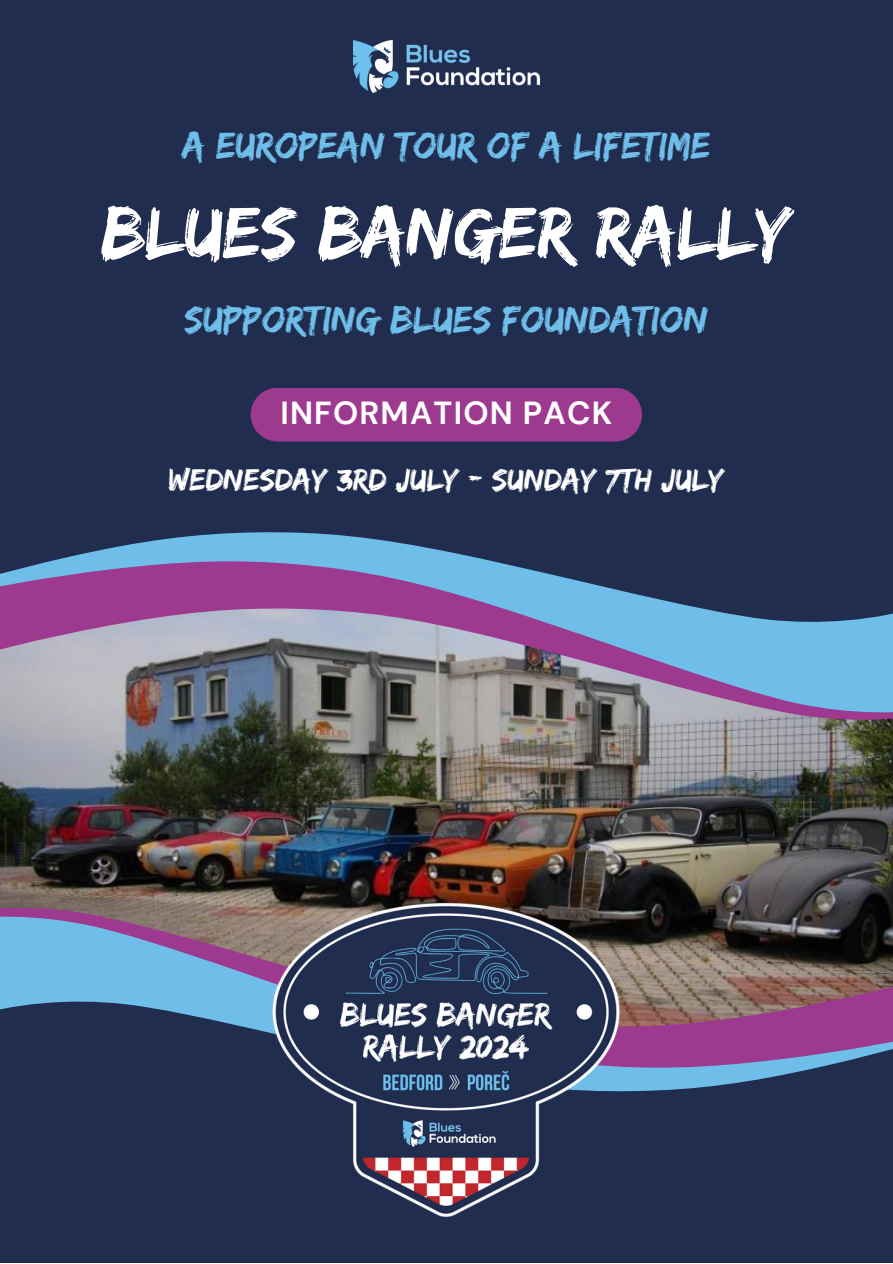
<style>
.page{position:relative;width:893px;height:1264px;background:#fff}
.page>*{position:absolute;margin:0;border:0;box-sizing:border-box;transform-origin:0 0}
.t1{font:75.45px "Edo SZ";color:#fff}
.t2{font:39px "Edo SZ";color:#6fbee9}
.t3{font:32.1px "Edo SZ";color:#fff}
.t4{font:700 31.95px "DM Sans";letter-spacing:.04em;color:#fff}
</style>
<div class="page">
<img style="left:0;top:730px;width:892px;height:166px">
<svg style="left:0;top:900px;width:892px;height:95px;background:#68717f"></svg>
<svg style="left:0;top:995px;width:892px;height:259px;background:#33395e"></svg>
<svg style="left:0;top:627px;width:892px;height:101px;background:#878fa2"></svg>
<svg style="left:0;top:498px;width:892px;height:129px;background:#4e5280"></svg>
<div style="left:0;top:0;width:892px;height:498px;background:#202d4f"></div>
<div style="left:250px;top:388px;width:392px;height:53px;background:#9d3a90"></div>
<img style="left:255px;top:869px;width:381px;height:381px">
<img style="left:353px;top:40px;width:186px;height:53px">
<p class="t2" style="left:182px;top:122px;width:529px">A EUROPEAN TOUR OF A LIFETIME</p>
<p class="t1" style="left:101px;top:188px;width:692px">BLUES BANGER RALLY</p>
<p class="t2" style="left:184px;top:296px;width:525px">SUPPORTING BLUES FOUNDATION</p>
<p class="t4" style="left:280px;top:392px;width:333px">INFORMATION PACK</p>
<p class="t3" style="left:168px;top:460px;width:557px">WEDNESDAY 3RD JULY - SUNDAY 7TH JULY</p>
</div>
